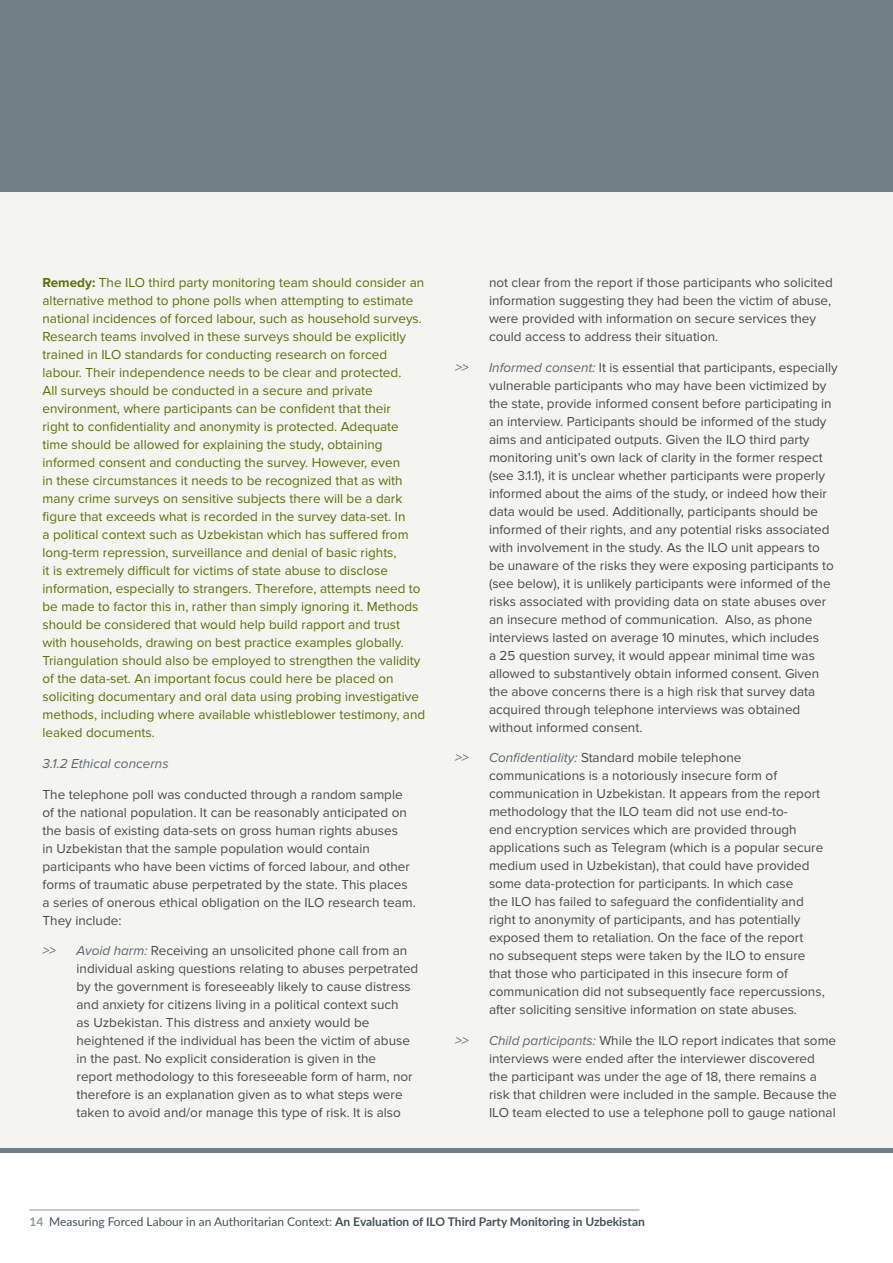
<style>
.page{position:relative;width:893px;height:1263px;background:#fff}
.page>*{position:absolute;margin:0;border:0;box-sizing:border-box;transform-origin:0 0}
.t1{font:13.5px/18px "Proxima Nova";color:#4a4a49}
.t2{font:13.5px/18px "Proxima Nova";color:#5e7008}
.t3{font:italic 13.5px "Proxima Nova";color:#5d686e}
.t4{font:700 12px "Lato";color:#445055}
.s1{font-weight:700}
.s2{font-style:italic;color:#5d686e}
.s3{color:#8d989e}
.s4{font-weight:400}
</style>
<div class="page">
<hr style="left:29px;top:1210px;width:610px;height:1px;background:#8d989e">
<div style="left:0;top:0;width:893px;height:1148px;background:#f4f4f0"></div>
<div style="left:0;top:0;width:893px;height:191px;background:#717e86"></div>
<hr style="left:0;top:1148px;width:893px;height:4px;background:#717e86">
<p class="t2" style="left:43px;top:274px;width:384px"><span class="s1">Remedy:</span> The ILO third party monitoring team should consider an alternative method to phone polls when attempting to estimate national incidences of forced labour, such as household surveys.<br>Research teams involved in these surveys should be explicitly trained in ILO standards for conducting research on forced labour. Their independence needs to be clear and protected.<br>All surveys should be conducted in a secure and private environment, where participants can be confident that their<br>right to confidentiality and anonymity is protected. Adequate time should be allowed for explaining the study, obtaining informed consent and conducting the survey. However, even<br>in these circumstances it needs to be recognized that as with many crime surveys on sensitive subjects there will be a dark figure that exceeds what is recorded in the survey data-set. In<br>a political context such as Uzbekistan which has suffered from long-term repression, surveillance and denial of basic rights,<br>it is extremely difficult for victims of state abuse to disclose information, especially to strangers. Therefore, attempts need to be made to factor this in, rather than simply ignoring it. Methods should be considered that would help build rapport and trust with households, drawing on best practice examples globally.<br>Triangulation should also be employed to strengthen the validity of the data-set. An important focus could here be placed on soliciting documentary and oral data using probing investigative methods, including where available whistleblower testimony, and leaked documents.</p>
<p class="t3" style="left:43px;top:756px;width:128px">3.1.2 Ethical concerns</p>
<p class="t1" style="left:43px;top:785px;width:375px">The telephone poll was conducted through a random sample of the national population. It can be reasonably anticipated on the basis of existing data-sets on gross human rights abuses<br>in Uzbekistan that the sample population would contain participants who have been victims of forced labour, and other forms of traumatic abuse perpetrated by the state. This places a series of onerous ethical obligation on the ILO research team.<br>They include:</p>
<p class="t3" style="left:43px;top:943px;width:15px">&gt;&gt;</p>
<p class="t1" style="left:77px;top:942px;width:343px"><span class="s2">Avoid harm:</span> Receiving an unsolicited phone call from an individual asking questions relating to abuses perpetrated by the government is foreseeably likely to cause distress and anxiety for citizens living in a political context such<br>as Uzbekistan. This distress and anxiety would be heightened if the individual has been the victim of abuse in the past. No explicit consideration is given in the<br>report methodology to this foreseeable form of harm, nor therefore is an explanation given as to what steps were taken to avoid and/or manage this type of risk. It is also</p>
<p class="t1" style="left:489px;top:274px;width:345px">not clear from the report if those participants who solicited information suggesting they had been the victim of abuse, were provided with information on secure services they could access to address their situation.</p>
<p class="t3" style="left:455px;top:360px;width:15px">&gt;&gt;</p>
<p class="t1" style="left:489px;top:359px;width:350px"><span class="s2">Informed consent:</span> It is essential that participants, especially vulnerable participants who may have been victimized by the state, provide informed consent before participating in an interview. Participants should be informed of the study aims and anticipated outputs. Given the ILO third party monitoring unit’s own lack of clarity in the former respect (see 3.1.1), it is unclear whether participants were properly informed about the aims of the study, or indeed how their data would be used. Additionally, participants should be informed of their rights, and any potential risks associated with involvement in the study. As the ILO unit appears to be unaware of the risks they were exposing participants to (see below), it is unlikely participants were informed of the risks associated with providing data on state abuses over an insecure method of communication. Also, as phone interviews lasted on average 10 minutes, which includes<br>a 25 question survey, it would appear minimal time was allowed to substantively obtain informed consent. Given the above concerns there is a high risk that survey data acquired through telephone interviews was obtained without informed consent.</p>
<p class="t3" style="left:455px;top:750px;width:15px">&gt;&gt;</p>
<p class="t1" style="left:489px;top:749px;width:337px"><span class="s2">Confidentiality:</span> Standard mobile telephone communications is a notoriously insecure form of communication in Uzbekistan. It appears from the report methodology that the ILO team did not use end-to-<br>end encryption services which are provided through applications such as Telegram (which is a popular secure medium used in Uzbekistan), that could have provided some data-protection for participants. In which case<br>the ILO has failed to safeguard the confidentiality and right to anonymity of participants, and has potentially exposed them to retaliation. On the face of the report<br>no subsequent steps were taken by the ILO to ensure that those who participated in this insecure form of communication did not subsequently face repercussions, after soliciting sensitive information on state abuses.</p>
<p class="t3" style="left:455px;top:1033px;width:15px">&gt;&gt;</p>
<p class="t1" style="left:489px;top:1032px;width:349px"><span class="s2">Child participants:</span> While the ILO report indicates that some interviews were ended after the interviewer discovered the participant was under the age of 18, there remains a risk that children were included in the sample. Because the ILO team elected to use a telephone poll to gauge national</p>
<p class="t4" style="left:30px;top:1214px;width:617px"><span class="s3">14</span> <span class="s4">Measuring Forced Labour in an Authoritarian Context:</span> An Evaluation of ILO Third Party Monitoring in Uzbekistan</p>
</div>
